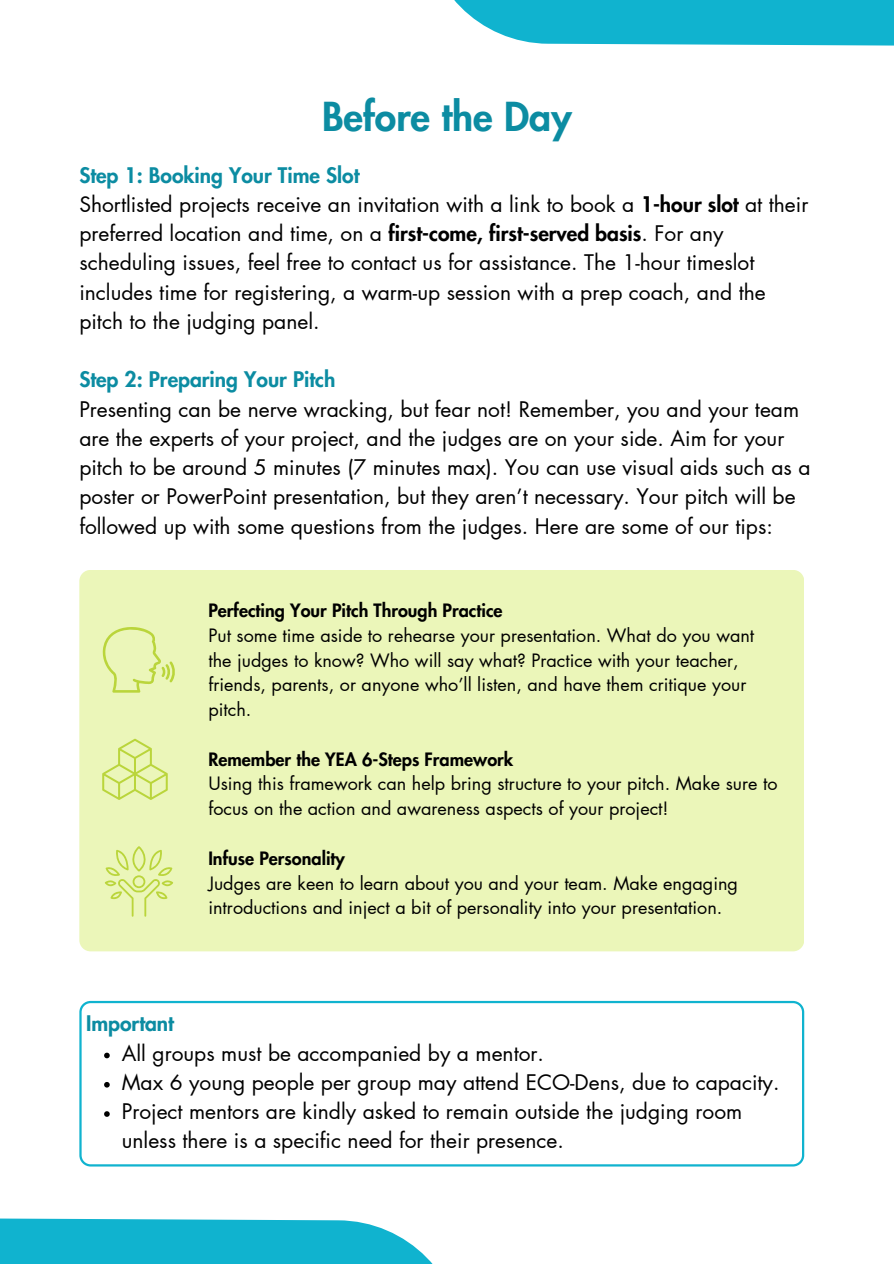
<style>
.page{position:relative;width:894px;height:1264px;background:#fff}
.page>*{position:absolute;margin:0;border:0;box-sizing:border-box;transform-origin:0 0}
.t1{font:800 39px "Futura LT Pro";color:#0c8ca2}
.t2{font:21px/29.2px "Futura LT Pro";color:#000}
.t3{font:800 21px "Futura LT Pro";color:#0c8ca2}
.t4{font:18px/24.8px "Futura LT Pro";color:#000}
.t5{font:800 18px "Futura LT Pro";color:#000}
.s1{font-weight:800;color:#0c8ca2}
.s2{font-weight:800}
</style>
<div class="page">
<svg style="left:0;top:1218px;width:432px;height:45px;background:#27bad3"></svg>
<div style="left:79px;top:570px;width:724px;height:381px;background:#ebf6b9;border-radius:11px"></div>
<svg style="left:102px;top:738px;width:65px;height:61px"></svg>
<svg style="left:105px;top:846px;width:68px;height:70px"></svg>
<svg style="left:102px;top:627px;width:73px;height:65px"></svg>
<svg style="left:79px;top:1000px;width:725px;height:166px"></svg>
<svg style="left:104px;top:1052px;width:6px;height:6px"></svg>
<svg style="left:104px;top:1081px;width:6px;height:6px"></svg>
<svg style="left:104px;top:1111px;width:6px;height:5px"></svg>
<svg style="left:454px;top:0;width:439px;height:46px;background:#27bad3"></svg>
<p class="t1" style="left:322px;top:98px;width:251px">Before the Day</p>
<p class="t2" style="left:79px;top:161px;width:730px"><span class="s1">Step 1: Booking Your Time Slot<br></span>Shortlisted projects receive an invitation with a link to book a <span class="s2">1-hour slot</span> at their preferred location and time, on a <span class="s2">first-come, first-served basis</span>. For any scheduling issues, feel free to contact us for assistance. The 1-hour timeslot includes time for registering, a warm-up session with a prep coach, and the pitch to the judging panel.</p>
<p class="t2" style="left:79px;top:366px;width:732px"><span class="s1">Step 2: Preparing Your Pitch<br></span>Presenting can be nerve wracking, but fear not! Remember, you and your team are the experts of your project, and the judges are on your side. Aim for your pitch to be around 5 minutes (7 minutes max). You can use visual aids such as a poster or PowerPoint presentation, but they aren’t necessary. Your pitch will be followed up with some questions from the judges. Here are some of our tips:</p>
<p class="t5" style="left:208px;top:602px;width:295px">Perfecting Your Pitch Through Practice</p>
<h1 class="t4" style="left:208px;top:623px;width:547px">Put some time aside to rehearse your presentation. What do you want the judges to know? Who will say what? Practice with your teacher, friends, parents, or anyone who’ll listen, and have them critique your pitch.</h1>
<h3 class="t5" style="left:208px;top:750px;width:306px">Remember the YEA 6-Steps Framework</h3>
<h3 class="t4" style="left:208px;top:772px;width:570px">Using this framework can help bring structure to your pitch. Make sure to focus on the action and awareness aspects of your project!</h3>
<p class="t5" style="left:208px;top:849px;width:138px">Infuse Personality</p>
<p class="t4" style="left:208px;top:871px;width:531px">Judges are keen to learn about you and your team. Make engaging introductions and inject a bit of personality into your presentation.</p>
<p class="t3" style="left:86px;top:1013px;width:89px">Important</p>
<p class="t2" style="left:122px;top:1039px;width:423px">All groups must be accompanied by a mentor.</p>
<p class="t2" style="left:122px;top:1068px;width:659px">Max 6 young people per group may attend ECO-Dens, due to capacity.</p>
<p class="t2" style="left:122px;top:1097px;width:621px">Project mentors are kindly asked to remain outside the judging room unless there is a specific need for their presence.</p>
</div>
